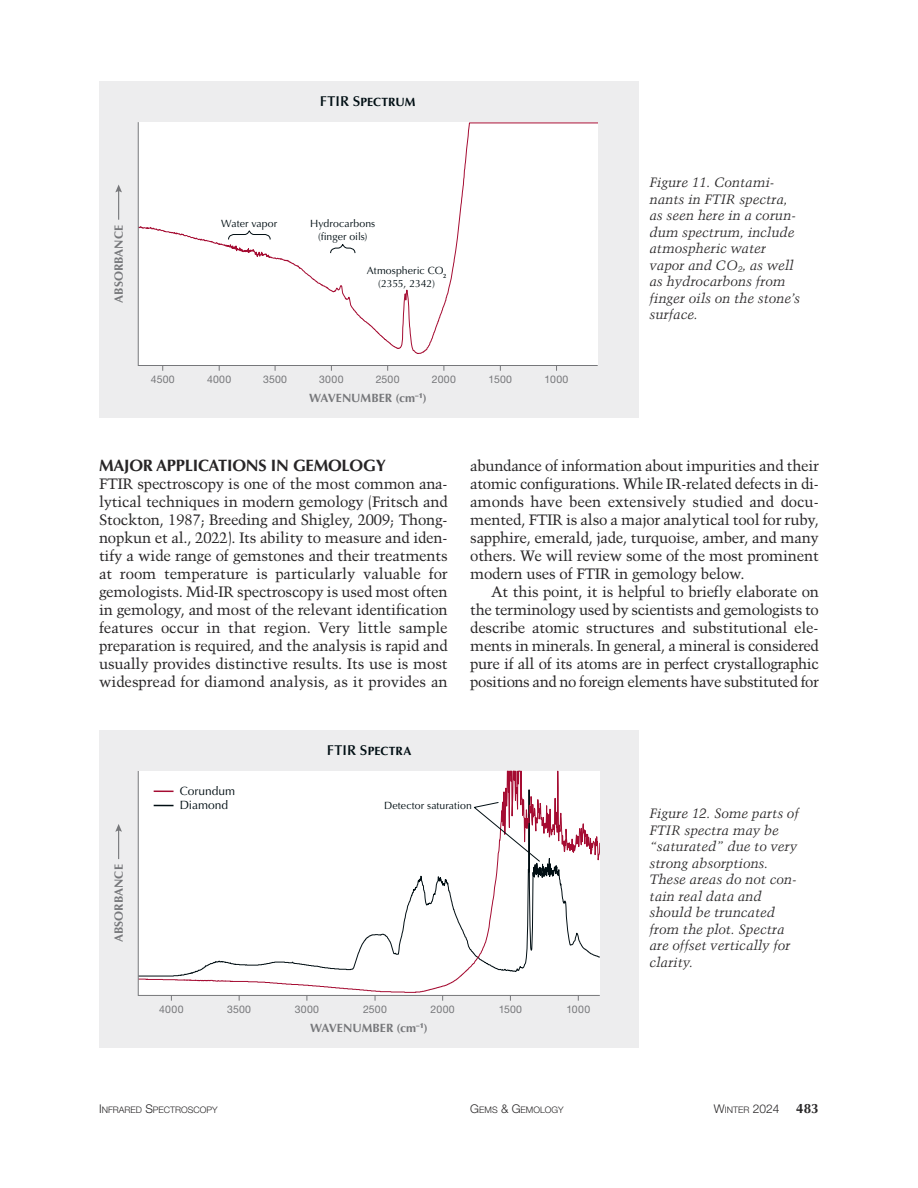
<style>
.page{position:relative;width:918px;height:1188px;background:#fff}
.page>*{position:absolute;margin:0;border:0;box-sizing:border-box;transform-origin:0 0}
.t1{font:700 16.5px "Optima LT Std";letter-spacing:-.015em;color:#272526}
.t2{font:15px/18px "Trump Mediaeval LT Std";letter-spacing:-.015em;color:#272526;text-align:justify}
.t3{font:italic 13.5px/16.5px "Trump Mediaeval LT Std";letter-spacing:-.005em;color:#272526}
.t4{font:700 12px "Optima LT Std";letter-spacing:.005em;color:#76777a}
.t5{font:700 12px "Optima LT Std";color:#000e13}
.t6{font:12px/14.4px "Optima LT Std";color:#000e13}
.t7{font:300 12px "Helvetica Neue LT Std";color:#272526}
.t8{font:10.5px/12.6px "Optima LT Std";letter-spacing:.005em;color:#000e13;text-align:center}
.t9{font:10.5px "Helvetica Neue LT Std";letter-spacing:.035em;color:#76777a}
.t10{font:300 9px "Helvetica Neue LT Std";color:#272526}
.s1{font-family:"Optima LT Pro";font-weight:600;font-size:14.25px}
.s2{font-size:12px}
.s3{font-size:9px}
.s4{font-family:"Optima LT Std";font-weight:700;font-size:13.5px}
</style>
<div class="page">
<div style="left:99px;top:81px;width:540px;height:336px;background:#ededee"></div>
<div style="left:138px;top:122px;width:460px;height:244px;background:#fff"></div>
<svg style="left:139px;top:122px;width:459px;height:232px"></svg>
<hr style="left:138px;top:122px;width:1px;height:244px;background:#76777a">
<hr style="left:138px;top:365px;width:460px;height:1px;background:#76777a">
<svg style="left:228px;top:231px;width:43px;height:9px"></svg>
<svg style="left:330px;top:244px;width:26px;height:10px"></svg>
<hr style="left:118px;top:190px;width:1px;height:30px;background:#76777a">
<svg style="left:115px;top:185px;width:7px;height:7px"></svg>
<div style="left:99px;top:730px;width:540px;height:317px;background:#ededee"></div>
<div style="left:139px;top:771px;width:461px;height:223px;background:#fff"></div>
<hr style="left:138px;top:771px;width:1px;height:224px;background:#76777a">
<hr style="left:138px;top:995px;width:462px;height:1px;background:#76777a">
<svg style="left:473px;top:802px;width:68px;height:60px;background:#e6d3d8"></svg>
<svg style="left:154px;top:805px;width:20px;height:1px"></svg>
<svg style="left:154px;top:791px;width:20px;height:1px"></svg>
<hr style="left:118px;top:829px;width:1px;height:30px;background:#76777a">
<svg style="left:115px;top:824px;width:7px;height:8px"></svg>
<p class="t5" style="left:320px;top:95px;width:97px"><span class="s1">FTIR S</span>PECTRUM</p>
<p class="t4" style="left:112px;top:303px;width:79px;rotate:-90deg">ABSORBANCE</p>
<p class="t8" style="left:221px;top:219px;width:58px">Water vapor</p>
<p class="t8" style="left:310px;top:219px;width:67px">Hydrocarbons (finger oils)</p>
<p class="t8" style="left:367px;top:265px;width:81px">Atmospheric CO<sub>2 </sub>(2355, 2342)</p>
<p class="t9" style="left:151px;top:373px;width:26px">4500</p>
<p class="t9" style="left:207px;top:373px;width:26px">4000</p>
<p class="t9" style="left:263px;top:373px;width:26px">3500</p>
<p class="t9" style="left:319px;top:373px;width:26px">3000</p>
<p class="t9" style="left:376px;top:373px;width:25px">2500</p>
<p class="t9" style="left:432px;top:373px;width:26px">2000</p>
<p class="t9" style="left:489px;top:373px;width:25px">1500</p>
<p class="t9" style="left:545px;top:373px;width:25px">1000</p>
<p class="t4" style="left:309px;top:391px;width:119px">WAVENUMBER (cm<sup>–1</sup>)</p>
<p class="t3" style="left:650px;top:175px;width:152px">Figure 11. Contami&shy;nants in FTIR spectra, as seen here in a corun&shy;dum spectrum, include atmospheric water vapor and CO<sub>2</sub>, as well as hydrocarbons from finger oils on the stone’s surface.</p>
<p class="t1" style="left:99px;top:459px;width:288px">MAJOR APPLICATIONS IN GEMOLOGY</p>
<p class="t2" style="left:99px;top:476px;width:350px">FTIR spectroscopy is one of the most common ana&shy;lytical techniques in modern gemology (Fritsch and Stockton, 1987; Breeding and Shigley, 2009; Thong - nopkun et al., 2022). Its ability to measure and iden&shy;tify a wide range of gemstones and their treatments at room temperature is particularly valuable for gemologists. Mid-IR spectroscopy is used most often in gemology, and most of the relevant identification features occur in that region. Very little sample preparation is required, and the analysis is rapid and usually provides distinctive results. Its use is most widespread for diamond analysis, as it provides an</p>
<p class="t5" style="left:327px;top:744px;width:86px"><span class="s1">FTIR S</span>PECTRA</p>
<p class="t2" style="left:470px;top:457px;width:350px">abundance of information about impurities and their atomic configurations. While IR-related defects in di&shy;amonds have been extensively studied and docu&shy;mented, FTIR is also a major analytical tool for ruby, sapphire, emerald, jade, turquoise, amber, and many others. We will review some of the most prominent modern uses of FTIR in gemology below.</p>
<p class="t2" style="left:470px;top:584px;width:350px;text-indent:21px">At this point, it is helpful to briefly elaborate on the terminology used by scientists and gemologists to describe atomic structures and substitutional ele&shy;ments in minerals. In general, a mineral is considered pure if all of its atoms are in perfect crystallographic positions and no foreign elements have substituted for</p>
<p class="t4" style="left:112px;top:942px;width:79px;rotate:-90deg">ABSORBANCE</p>
<p class="t6" style="left:180px;top:785px;width:57px">Corundum<br>Diamond</p>
<p class="t8" style="left:384px;top:801px;width:89px">Detector saturation</p>
<p class="t9" style="left:159px;top:1003px;width:26px">4000</p>
<p class="t9" style="left:227px;top:1003px;width:26px">3500</p>
<p class="t9" style="left:295px;top:1003px;width:26px">3000</p>
<p class="t9" style="left:363px;top:1003px;width:25px">2500</p>
<p class="t9" style="left:431px;top:1003px;width:26px">2000</p>
<p class="t9" style="left:499px;top:1003px;width:25px">1500</p>
<p class="t9" style="left:566px;top:1003px;width:25px">1000</p>
<p class="t4" style="left:310px;top:1021px;width:119px">WAVENUMBER (cm<sup>–1</sup>)</p>
<p class="t3" style="left:650px;top:806px;width:151px">Figure 12. Some parts of<br>FTIR spectra may be “saturated” due to very strong absorptions.<br>These areas do not con&shy;tain real data and should be truncated from the plot. Spectra are offset vertically for clarity.</p>
<p class="t10" style="left:99px;top:1104px;width:120px"><span class="s2">I</span>NFRARED <span class="s2">S</span>PECTROSCOPY</p>
<p class="t10" style="left:470px;top:1104px;width:95px"><span class="s2">G</span>EMS <span class="s2">&amp; G</span>EMOLOGY</p>
<p class="t7" style="left:714px;top:1101px;width:106px">W<span class="s3">INTER</span> 2024 <span class="s4">483</span></p>
</div>
